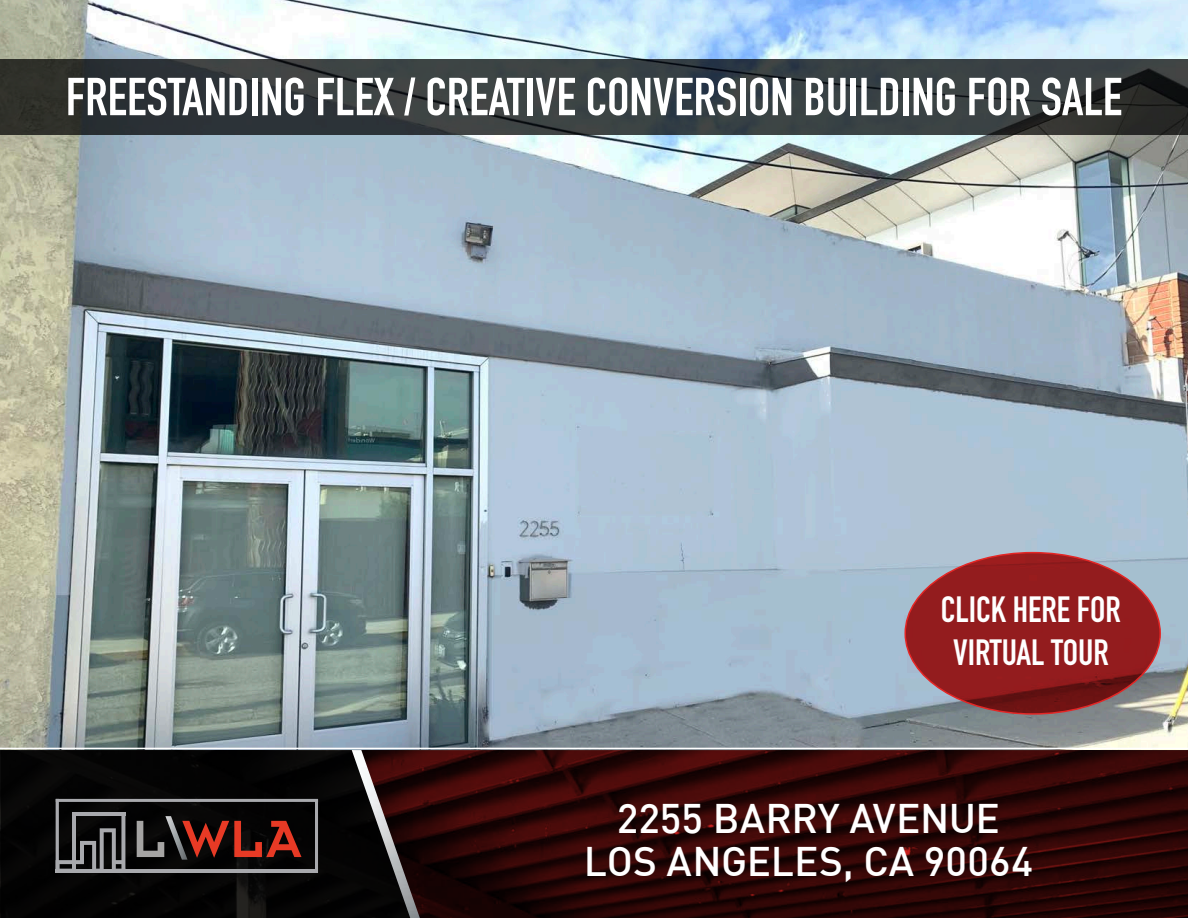
<style>
.page{position:relative;width:1188px;height:918px;background:#fff}
.page>*{position:absolute;margin:0;border:0;box-sizing:border-box;transform-origin:0 0}
.t1{font:700 52.5px "DIN Condensed";color:#fff}
.t2{font:500 40.5px "DIN";color:#fff}
.t3{font:700 36px "DIN Condensed";color:#fff}
</style>
<div class="page">
<img style="left:0;top:0;width:1188px;height:750px">
<svg style="left:420px;top:750px;width:768px;height:168px;background:#2c0605"></svg>
<div style="left:0;top:750px;width:352px;height:168px;background:#040404"></div>
<img style="left:352px;top:750px;width:68px;height:168px">
<svg style="left:137px;top:821px;width:27px;height:36px"></svg>
<svg style="left:188px;top:821px;width:114px;height:37px;background:#5b1911"></svg>
<img style="left:165px;top:816px;width:23px;height:44px">
<svg style="left:59px;top:813px;width:66px;height:57px;background:#39393a"></svg>
<hr style="left:72px;top:812px;width:53px;height:4px;background:#a8a9ad">
<hr style="left:56px;top:870px;width:262px;height:3px;background:#a8a9ad">
<hr style="left:56px;top:799px;width:262px;height:3px;background:#a8a9ad">
<hr style="left:315px;top:800px;width:3px;height:73px;background:#a8a9ad">
<hr style="left:56px;top:799px;width:3px;height:74px;background:#a8a9ad">
<svg style="left:0;top:59px;width:1188px;height:75px;background:#33393b"></svg>
<svg style="left:905px;top:553px;width:255px;height:161px;background:#8f1b1c"></svg>
<hr style="left:0;top:748px;width:1188px;height:1px;background:#fff">
<p class="t1" style="left:66px;top:61px;width:1058px">FREESTANDING FLEX / CREATIVE CONVERSION BUILDING FOR SALE</p>
<p class="t3" style="left:941px;top:585px;width:181px">CLICK HERE FOR</p>
<p class="t3" style="left:953px;top:628px;width:157px">VIRTUAL TOUR</p>
<p class="t2" style="left:617px;top:792px;width:385px">2255 BARRY AVENUE</p>
<p class="t2" style="left:584px;top:836px;width:451px">LOS ANGELES, CA 90064</p>
</div>
